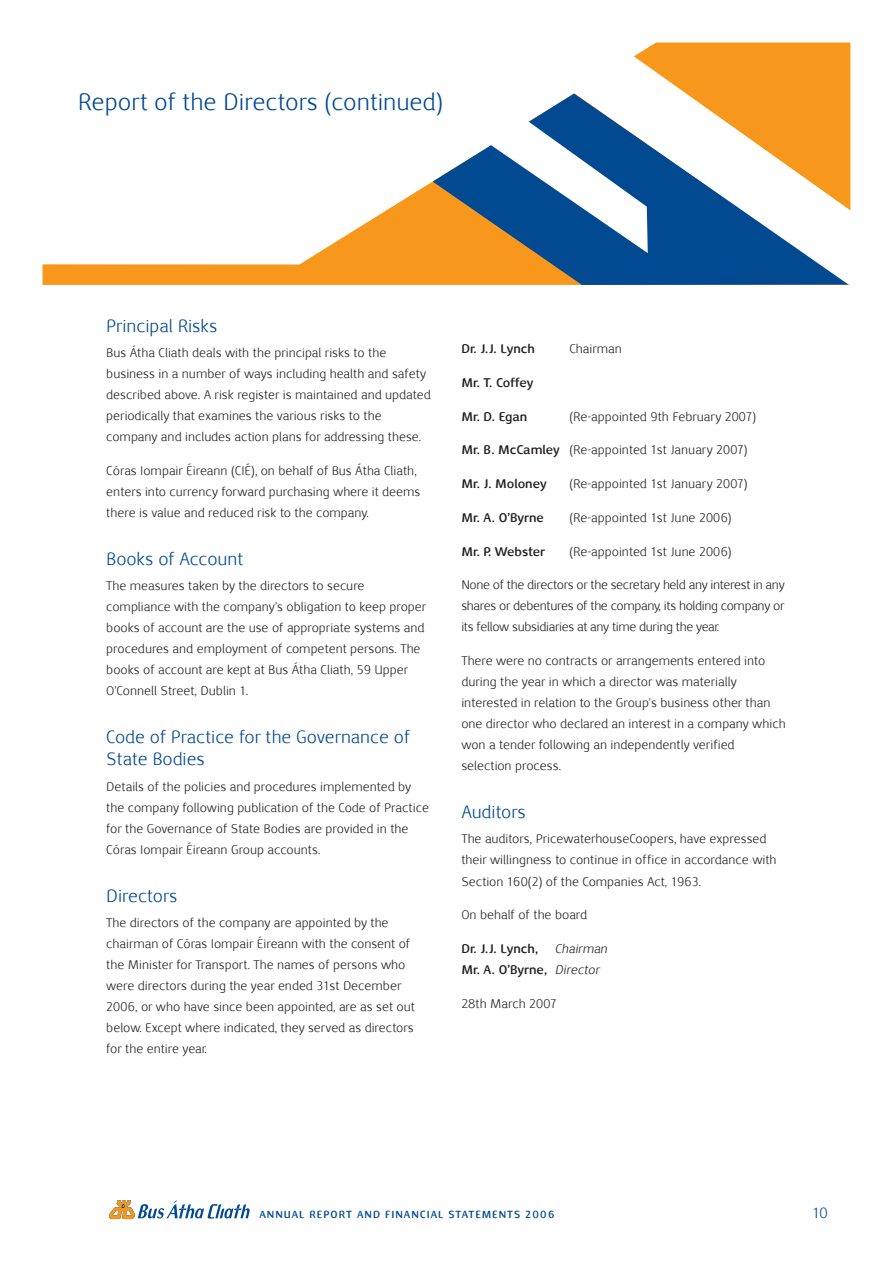
<style>
.page{position:relative;width:893px;height:1263px;background:#fff}
.page>*{position:absolute;margin:0;border:0;box-sizing:border-box;transform-origin:0 0}
.t1{font:24px "Nexus Sans";color:#014990}
.t2{font:18px/22.5px "Nexus Sans";color:#014990}
.t3{font:15px "Nexus Sans";color:#014990}
.t4{font:12.75px/21px "Nexus Sans";color:#231f20}
.t5{font:700 12.75px "Nexus Sans";color:#231f20}
.t6{font:italic 12.75px/21px "Nexus Sans";color:#231f20}
.t7{font:700 10.5px "Nexus Sans";letter-spacing:.1em;color:#014990}
.s1{font-weight:700}
.s2{font-weight:700;font-style:normal}
</style>
<div class="page">
<svg style="left:43px;top:43px;width:807px;height:242px"></svg>
<svg style="left:433px;top:94px;width:139px;height:191px;fill:#f7981d"></svg>
<svg style="left:572px;top:53px;width:279px;height:232px"></svg>
<svg style="left:435px;top:75px;width:213px;height:178px"></svg>
<svg style="left:108px;top:1200px;width:142px;height:20px"></svg>
<h1 class="t1" style="left:78px;top:88px;width:367px">Report of the Directors (continued)</h1>
<h2 class="t2" style="left:106px;top:314px;width:113px">Principal Risks</h2>
<p class="t4" style="left:106px;top:342px;width:326px">Bus Átha Cliath deals with the principal risks to the business in a number of ways including health and safety described above. A risk register is maintained and updated periodically that examines the various risks to the company and includes action plans for addressing these.</p>
<p class="t4" style="left:106px;top:460px;width:316px">Córas Iompair Éireann (CIÉ), on behalf of Bus Átha Cliath, enters into currency forward purchasing where it deems there is value and reduced risk to the company.</p>
<h2 class="t2" style="left:106px;top:547px;width:138px">Books of Account</h2>
<p class="t4" style="left:106px;top:575px;width:321px">The measures taken by the directors to secure compliance with the company’s obligation to keep proper books of account are the use of appropriate systems and procedures and employment of competent persons. The books of account are kept at Bus Átha Cliath, 59 Upper O’Connell Street, Dublin 1.</p>
<h2 class="t2" style="left:106px;top:725px;width:305px">Code of Practice for the Governance of<br>State Bodies</h2>
<p class="t4" style="left:106px;top:776px;width:324px">Details of the policies and procedures implemented by the company following publication of the Code of Practice for the Governance of State Bodies are provided in the Córas Iompair Éireann Group accounts.</p>
<h2 class="t2" style="left:106px;top:884px;width:73px">Directors</h2>
<p class="t4" style="left:106px;top:912px;width:310px">The directors of the company are appointed by the chairman of Córas Iompair Éireann with the consent of the Minister for Transport. The names of persons who were directors during the year ended 31st December 2006, or who have since been appointed, are as set out below. Except where indicated, they served as directors for the entire year.</p>
<p class="t5" style="left:461px;top:341px;width:75px">Dr. J.J. Lynch</p>
<p class="t4" style="left:569px;top:338px;width:54px">Chairman</p>
<p class="t5" style="left:461px;top:374px;width:74px">Mr. T. Coffey</p>
<p class="t5" style="left:461px;top:408px;width:67px">Mr. D. Egan</p>
<p class="t4" style="left:569px;top:406px;width:188px">(Re-appointed 9th February 2007)</p>
<p class="t4" style="left:461px;top:440px;width:288px"><span class="s1">Mr. B. McCamley</span> (Re-appointed 1st January 2007)</p>
<p class="t5" style="left:461px;top:476px;width:87px">Mr. J. Moloney</p>
<p class="t4" style="left:569px;top:473px;width:180px">(Re-appointed 1st January 2007)</p>
<p class="t5" style="left:461px;top:509px;width:84px">Mr. A. O’Byrne</p>
<p class="t4" style="left:569px;top:507px;width:164px">(Re-appointed 1st June 2006)</p>
<p class="t5" style="left:461px;top:543px;width:85px">Mr. P. Webster</p>
<p class="t4" style="left:569px;top:541px;width:164px">(Re-appointed 1st June 2006)</p>
<p class="t4" style="left:461px;top:575px;width:325px;text-align:justify">None of the directors or the secretary held any interest in any shares or debentures of the company, its holding company or its fellow subsidiaries at any time during the year.</p>
<p class="t4" style="left:461px;top:650px;width:326px">There were no contracts or arrangements entered into during the year in which a director was materially interested in relation to the Group’s business other than one director who declared an interest in a company which won a tender following an independently verified selection process.</p>
<h2 class="t2" style="left:461px;top:801px;width:66px">Auditors</h2>
<p class="t4" style="left:461px;top:829px;width:317px">The auditors, PricewaterhouseCoopers, have expressed their willingness to continue in office in accordance with<br>Section 160(2) of the Companies Act, 1963.</p>
<p class="t4" style="left:461px;top:904px;width:127px">On behalf of the board</p>
<p class="t5" style="left:461px;top:940px;width:79px">Dr. J.J. Lynch,</p>
<p class="t6" style="left:461px;top:938px;width:147px;text-indent:94px">Chairman<br><span class="s2">Mr. A. O’Byrne,</span> Director</p>
<p class="t4" style="left:461px;top:993px;width:97px">28th March 2007</p>
<p class="t7" style="left:259px;top:1208px;width:297px">ANNUAL REPORT AND FINANCIAL STATEMENTS 2006</p>
<p class="t3" style="left:812px;top:1204px;width:17px">10</p>
</div>
